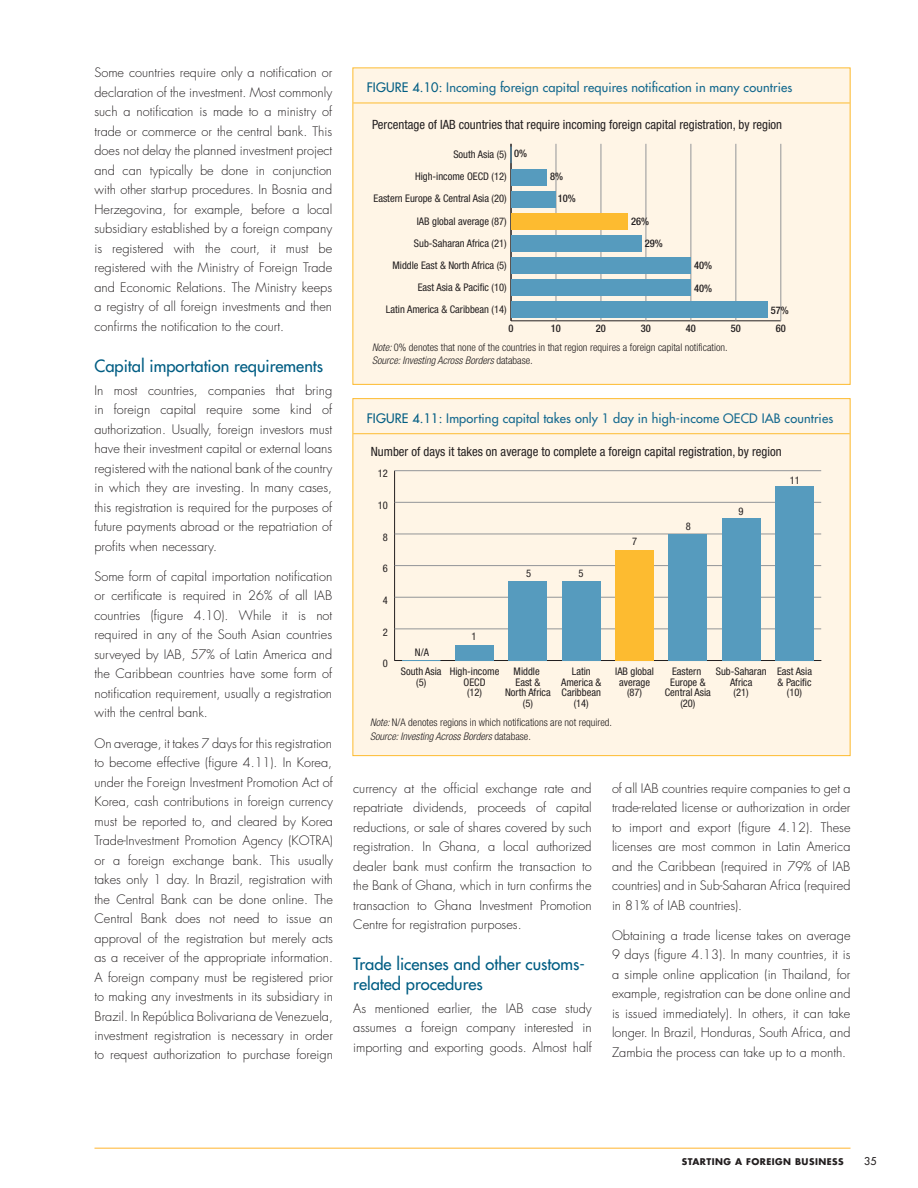
<style>
.page{position:relative;width:918px;height:1188px;background:#fff}
.page>*{position:absolute;margin:0;border:0;box-sizing:border-box;transform-origin:0 0}
.t1{font:16.5px/19.5px "Futura";color:#005d83}
.t2{font:300 12.75px/19.5px "Futura";color:#231f20;text-align:justify}
.t3{font:condensed 12.75px "Helvetica Neue";color:#231f20}
.t4{font:12.75px "Futura";letter-spacing:.01em;color:#166a8f}
.t5{font:condensed 10.5px/10.5px "Helvetica Neue";color:#231f20;text-align:center}
.t6{font:300 condensed 10.5px/13.5px "Helvetica Neue";color:#231f20}
.t7{font:500 condensed 10.5px/22.5px "Helvetica Neue";color:#231f20}
.t8{font:10.5px "Futura";color:#231f20}
.t9{font:700 9px "Futura";letter-spacing:.05em;color:#231f20}
.s1{color:#005d83}
.s2{font-weight:500}
.s3{font-style:italic}
</style>
<div class="page">
<hr style="left:94px;top:1148px;width:757px;height:1px;background:#ffcd73">
<div style="left:353px;top:68px;width:497px;height:316px;background:#fff5e6"></div>
<hr style="left:353px;top:103px;width:497px;height:1px;background:#fdbb30">
<div style="left:352px;top:68px;width:499px;height:317px;border:1px solid #fdbb30"></div>
<div style="left:353px;top:399px;width:497px;height:357px;background:#fff5e6"></div>
<hr style="left:353px;top:433px;width:497px;height:1px;background:#fdbb30">
<hr style="left:511px;top:320px;width:270px;height:1px;background:#231f20">
<hr style="left:556px;top:144px;width:1px;height:177px;background:#939598">
<hr style="left:601px;top:144px;width:1px;height:177px;background:#939598">
<hr style="left:646px;top:144px;width:1px;height:177px;background:#939598">
<hr style="left:691px;top:144px;width:1px;height:177px;background:#939598">
<hr style="left:735px;top:144px;width:1px;height:177px;background:#939598">
<hr style="left:780px;top:144px;width:1px;height:177px;background:#939598">
<hr style="left:511px;top:144px;width:1px;height:177px;background:#231f20">
<div style="left:511px;top:169px;width:36px;height:16px;background:#569bbe"></div>
<div style="left:511px;top:191px;width:45px;height:16px;background:#569bbe"></div>
<div style="left:511px;top:213px;width:117px;height:17px;background:#fdbb30"></div>
<div style="left:511px;top:235px;width:130px;height:17px;background:#569bbe"></div>
<div style="left:511px;top:257px;width:180px;height:17px;background:#569bbe"></div>
<div style="left:511px;top:279px;width:180px;height:17px;background:#569bbe"></div>
<div style="left:511px;top:301px;width:256px;height:17px;background:#569bbe"></div>
<hr style="left:394px;top:471px;width:1px;height:190px;background:#231f20">
<hr style="left:395px;top:660px;width:426px;height:1px;background:#231f20">
<hr style="left:395px;top:628px;width:426px;height:1px;background:#939598">
<hr style="left:395px;top:597px;width:426px;height:1px;background:#939598">
<hr style="left:395px;top:565px;width:426px;height:1px;background:#939598">
<hr style="left:395px;top:534px;width:426px;height:1px;background:#939598">
<hr style="left:395px;top:502px;width:426px;height:1px;background:#939598">
<hr style="left:395px;top:470px;width:426px;height:1px;background:#939598">
<div style="left:455px;top:645px;width:39px;height:16px;background:#569bbe"></div>
<div style="left:509px;top:581px;width:38px;height:80px;background:#569bbe"></div>
<div style="left:562px;top:581px;width:38px;height:80px;background:#569bbe"></div>
<div style="left:615px;top:550px;width:39px;height:111px;background:#fdbb30"></div>
<div style="left:669px;top:534px;width:38px;height:127px;background:#569bbe"></div>
<div style="left:722px;top:518px;width:38px;height:143px;background:#569bbe"></div>
<div style="left:775px;top:487px;width:39px;height:174px;background:#569bbe"></div>
<p class="t2" style="left:94px;top:64px;width:239px">Some countries require only a notification or declaration of the investment. Most commonly such a notification is made to a ministry of trade or commerce or the central bank. This does not delay the planned investment project and can typically be done in conjunction with other start-up procedures. In Bosnia and Herzegovina, for example, before a local subsidiary established by a foreign company is registered with the court, it must be registered with the Ministry of Foreign Trade and Economic Relations. The Ministry keeps a registry of all foreign investments and then confirms the notification to the court.</p>
<p class="t1" style="left:95px;top:357px;width:230px">Capital importation requirements</p>
<p class="t2" style="left:95px;top:381px;width:239px">In most countries, companies that bring in foreign capital require some kind of authorization. Usually, foreign investors must have their investment capital or external loans registered with the national bank of the country in which they are investing. In many cases, this registration is required for the purposes of future payments abroad or the repatriation of profits when necessary.</p>
<p class="t2" style="left:95px;top:568px;width:239px">Some form of capital importation notification or certificate is required in 26% of all IAB countries (figure 4.10). While it is not required in any of the South Asian countries surveyed by IAB, 57% of Latin America and the Caribbean countries have some form of notification requirement, usually a registration with the central bank.</p>
<p class="t2" style="left:95px;top:734px;width:240px">On average, it takes 7 days for this registration to become effective (figure 4.11). In Korea, under the Foreign Investment Promotion Act of Korea, cash contributions in foreign currency must be reported to, and cleared by Korea Trade-Investment Promotion Agency (KOTRA) or a foreign exchange bank. This usually takes only 1 day. In Brazil, registration with the Central Bank can be done online. The Central Bank does not need to issue an approval of the registration but merely acts as a receiver of the appropriate information.<br>A foreign company must be registered prior to making any investments in its subsidiary in Brazil. In República Bolivariana de Venezuela, investment registration is necessary in order to request authorization to purchase foreign</p>
<p class="t4" style="left:367px;top:81px;width:427px"><span class="s1">FIGURE 4.10:</span> Incoming foreign capital requires notification in many countries</p>
<p class="t3" style="left:372px;top:120px;width:412px">Percentage of IAB countries that require incoming foreign capital registration, by region</p>
<p class="t5" style="left:453px;top:150px;width:75px">South Asia (5) <span class="s2">0%</span></p>
<p class="t5" style="left:415px;top:172px;width:93px">High-income OECD (12)</p>
<p class="t5" style="left:374px;top:194px;width:135px">Eastern Europe &amp; Central Asia (20)</p>
<p class="t5" style="left:417px;top:216px;width:91px">IAB global average (87)</p>
<p class="t5" style="left:414px;top:239px;width:94px">Sub-Saharan Africa (21)</p>
<p class="t5" style="left:393px;top:261px;width:116px">Middle East &amp; North Africa (5)</p>
<p class="t5" style="left:418px;top:283px;width:90px">East Asia &amp; Pacific (10)</p>
<p class="t5" style="left:386px;top:305px;width:122px">Latin America &amp; Caribbean (14)</p>
<p class="t7" style="left:558px;top:166px;width:20px;text-indent:-7px">8%<br>10%</p>
<p class="t7" style="left:645px;top:211px;width:20px;text-indent:-14px">26%<br>29%</p>
<p class="t7" style="left:694px;top:255px;width:20px">40%<br>40%</p>
<p class="t7" style="left:771px;top:300px;width:20px">57%</p>
<p class="t7" style="left:508px;top:317px;width:7px">0</p>
<p class="t7" style="left:551px;top:317px;width:12px">10</p>
<p class="t7" style="left:596px;top:317px;width:12px">20</p>
<p class="t7" style="left:641px;top:317px;width:12px">30</p>
<p class="t7" style="left:686px;top:317px;width:12px">40</p>
<p class="t7" style="left:731px;top:317px;width:12px">50</p>
<p class="t7" style="left:776px;top:317px;width:12px">60</p>
<p class="t6" style="left:372px;top:341px;width:357px"><span class="s3">Note:</span> 0% denotes that none of the countries in that region requires a foreign capital notification.<br><span class="s3">Source: Investing Across Borders</span> database<span class="s3">.</span></p>
<p class="t4" style="left:367px;top:411px;width:468px"><span class="s1">FIGURE 4.11:</span> Importing capital takes only 1 day in high-income OECD IAB countries</p>
<p class="t3" style="left:371px;top:447px;width:412px">Number of days it takes on average to complete a foreign capital registration, by region</p>
<p class="t5" style="left:378px;top:469px;width:12px">12</p>
<p class="t5" style="left:378px;top:501px;width:12px">10</p>
<p class="t5" style="left:383px;top:533px;width:7px">8</p>
<p class="t5" style="left:383px;top:564px;width:7px">6</p>
<p class="t5" style="left:383px;top:596px;width:7px">4</p>
<p class="t5" style="left:526px;top:569px;width:7px">5</p>
<p class="t5" style="left:579px;top:569px;width:7px">5</p>
<p class="t5" style="left:632px;top:537px;width:7px">7</p>
<p class="t5" style="left:686px;top:522px;width:7px">8</p>
<p class="t5" style="left:738px;top:506px;width:7px">9</p>
<p class="t5" style="left:790px;top:476px;width:12px">11</p>
<p class="t5" style="left:383px;top:627px;width:7px">2</p>
<p class="t5" style="left:415px;top:648px;width:16px">N/A</p>
<p class="t5" style="left:472px;top:632px;width:7px">1</p>
<p class="t5" style="left:383px;top:659px;width:7px">0</p>
<p class="t5" style="left:401px;top:667px;width:42px">South Asia (5)</p>
<p class="t5" style="left:450px;top:667px;width:51px">High-income<br>OECD<br>(12)</p>
<p class="t5" style="left:505px;top:667px;width:47px">Middle<br>East &amp;<br>North Africa (5)</p>
<p class="t5" style="left:561px;top:667px;width:42px">Latin<br>America &amp;<br>Caribbean (14)</p>
<p class="t5" style="left:615px;top:667px;width:40px">IAB global average (87)</p>
<p class="t5" style="left:716px;top:667px;width:52px">Sub-Saharan<br>Africa<br>(21)</p>
<p class="t5" style="left:665px;top:667px;width:48px">Eastern<br>Europe &amp;<br>Central Asia (20)</p>
<p class="t5" style="left:777px;top:667px;width:36px">East Asia &amp; Pacific (10)</p>
<p class="t6" style="left:370px;top:717px;width:243px"><span class="s3">Note:</span> N/A denotes regions in which notifications are not required.<br><span class="s3">Source: Investing Across Borders</span> database.</p>
<p class="t2" style="left:353px;top:779px;width:240px">currency at the official exchange rate and repatriate dividends, proceeds of capital reductions, or sale of shares covered by such registration. In Ghana, a local authorized dealer bank must confirm the transaction to the Bank of Ghana, which in turn confirms the transaction to Ghana Investment Promotion Centre for registration purposes.</p>
<p class="t1" style="left:353px;top:956px;width:233px">Trade licenses and other customs&shy;related procedures</p>
<p class="t2" style="left:353px;top:999px;width:240px">As mentioned earlier, the IAB case study assumes a foreign company interested in importing and exporting goods. Almost half</p>
<p class="t2" style="left:612px;top:779px;width:240px">of all IAB countries require companies to get a trade-related license or authorization in order to import and export (figure 4.12). These licenses are most common in Latin America and the Caribbean (required in 79% of IAB countries) and in Sub-Saharan Africa (required in 81% of IAB countries).</p>
<p class="t2" style="left:612px;top:927px;width:240px">Obtaining a trade license takes on average 9 days (figure 4.13). In many countries, it is a simple online application (in Thailand, for example, registration can be done online and is issued immediately). In others, it can take longer. In Brazil, Honduras, South Africa, and Zambia the process can take up to a month.</p>
<p class="t9" style="left:682px;top:1157px;width:164px">STARTING A FOREIGN BUSINESS</p>
<p class="t8" style="left:864px;top:1156px;width:14px">35</p>
</div>
